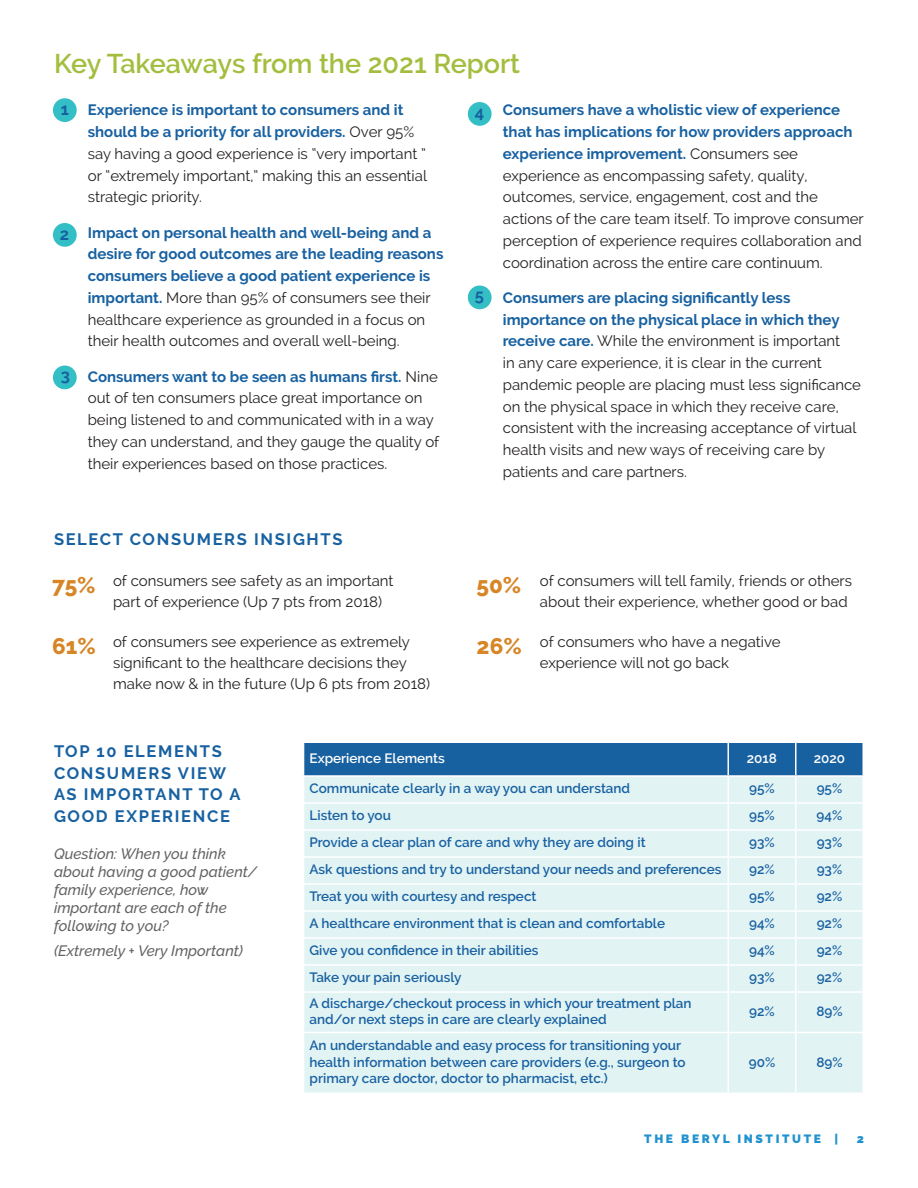
<style>
.page{position:relative;width:918px;height:1188px;background:#fff}
.page>*{position:absolute;margin:0;border:0;box-sizing:border-box;transform-origin:0 0}
.Section_Title{font:600 27px "Raleway";color:#a3be3e}
.t1{font:800 22.5px "Raleway";color:#d78525}
.t2{font:700 16.5px/21.6px "Raleway";letter-spacing:.1em;color:#1861a1}
.t3{font:15px/21.8px "Raleway";color:#231f20}
.t4{font:700 15px/21.8px "Raleway";color:#1861a1}
.t5{font:italic 500 15px/18px "Raleway";color:#636366}
.t6{font:600 13.5px/16.2px "Raleway";color:#1861a1}
.t7{font:600 13.5px "Raleway";color:#fff}
.t8{font:900 12px "Raleway";letter-spacing:.22em;color:#2192cf}
.s1{font-weight:700;color:#1861a1}
.s2{font-weight:400;color:#231f20}
</style>
<div class="page">
<div style="left:304px;top:993px;width:558px;height:100px;background:#e2f3f4"></div>
<svg style="left:303px;top:742px;width:560px;height:249px;background:#c9e0e9"></svg>
<hr style="left:862px;top:966px;width:2px;height:25px;background:#fff">
<hr style="left:728px;top:993px;width:1px;height:39px;background:#fff">
<hr style="left:795px;top:993px;width:1px;height:39px;background:#fff">
<hr style="left:303px;top:1032px;width:425px;height:1px;background:#fff">
<hr style="left:728px;top:1032px;width:68px;height:1px;background:#fff">
<hr style="left:728px;top:1033px;width:1px;height:60px;background:#fff">
<hr style="left:796px;top:1032px;width:68px;height:1px;background:#fff">
<hr style="left:795px;top:1033px;width:1px;height:60px;background:#fff">
<div style="left:53px;top:98px;width:24px;height:24px;background:#34bfc6;border-radius:50%"></div>
<div style="left:53px;top:223px;width:24px;height:24px;background:#34bfc6;border-radius:50%"></div>
<div style="left:53px;top:366px;width:24px;height:23px;background:#34bfc6;border-radius:50%"></div>
<div style="left:468px;top:102px;width:24px;height:24px;background:#34bfc6;border-radius:50%"></div>
<div style="left:468px;top:286px;width:24px;height:23px;background:#34bfc6;border-radius:50%"></div>
<p class="Section_Title" style="left:54px;top:48px;width:468px">Key Takeaways from the 2021 Report</p>
<p class="t3" style="left:88px;top:99px;width:341px"><span class="s1">Experience is important to consumers and it should be a priority for all providers.</span> Over 95% say having a good experience is “very important ” or “extremely important,” making this an essential strategic priority.</p>
<p class="t4" style="left:88px;top:222px;width:357px">Impact on personal health and well-being and a desire for good outcomes are the leading reasons consumers believe a good patient experience is important. <span class="s2">More than 95% of consumers see their healthcare experience as grounded in a focus on their health outcomes and overall well-being.</span></p>
<p class="t3" style="left:88px;top:365px;width:353px"><span class="s1">Consumers want to be seen as humans first.</span> Nine out of ten consumers place great importance on being listened to and communicated with in a way they can understand, and they gauge the quality of their experiences based on those practices.</p>
<p class="t3" style="left:503px;top:99px;width:362px"><span class="s1">Consumers have a wholistic view of experience that has implications for how providers approach experience improvement.</span> Consumers see experience as encompassing safety, quality, outcomes, service, engagement, cost and the actions of the care team itself. To improve consumer perception of experience requires collaboration and coordination across the entire care continuum.</p>
<p class="t3" style="left:503px;top:287px;width:360px"><span class="s1">Consumers are placing significantly less importance on the physical place in which they receive care.</span> While the environment is important<br>in any care experience, it is clear in the current pandemic people are placing must less significance on the physical space in which they receive care, consistent with the increasing acceptance of virtual health visits and new ways of receiving care by patients and care partners.</p>
<p class="t2" style="left:61px;top:98px;width:10px">1</p>
<p class="t2" style="left:475px;top:101px;width:11px">4</p>
<p class="t2" style="left:60px;top:223px;width:11px">2</p>
<p class="t2" style="left:475px;top:284px;width:11px">5</p>
<p class="t2" style="left:61px;top:365px;width:11px">3</p>
<p class="t2" style="left:54px;top:528px;width:290px">SELECT CONSUMERS INSIGHTS</p>
<p class="t1" style="left:52px;top:572px;width:45px">75%</p>
<p class="t1" style="left:477px;top:572px;width:46px">50%</p>
<p class="t3" style="left:113px;top:570px;width:282px;line-height:21px">of consumers see safety as an important part of experience (Up 7 pts from 2018)</p>
<p class="t3" style="left:113px;top:632px;width:319px;line-height:21px">of consumers see experience as extremely significant to the healthcare decisions they make now &amp; in the future (Up 6 pts from 2018)</p>
<p class="t1" style="left:52px;top:634px;width:45px">61%</p>
<p class="t1" style="left:477px;top:634px;width:47px">26%</p>
<p class="t3" style="left:540px;top:570px;width:314px;line-height:21px">of consumers will tell family, friends or others about their experience, whether good or bad</p>
<p class="t3" style="left:540px;top:632px;width:242px;line-height:21px">of consumers who have a negative experience will not go back</p>
<p class="t2" style="left:54px;top:740px;width:188px">TOP 10 ELEMENTS<br>CONSUMERS VIEW<br>AS IMPORTANT TO A<br>GOOD EXPERIENCE</p>
<p class="t5" style="left:54px;top:845px;width:205px">Question: When you think about having a good patient/ family experience, how important are each of the following to you?</p>
<p class="t5" style="left:54px;top:942px;width:190px">(Extremely + Very Important)</p>
<p class="t7" style="left:310px;top:750px;width:137px">Experience Elements</p>
<p class="t7" style="left:747px;top:750px;width:32px">2018</p>
<p class="t7" style="left:814px;top:750px;width:33px">2020</p>
<p class="t6" style="left:310px;top:780px;width:322px">Communicate clearly in a way you can understand</p>
<p class="t6" style="left:749px;top:780px;width:27px">95%</p>
<p class="t6" style="left:817px;top:780px;width:27px">95%</p>
<p class="t6" style="left:310px;top:807px;width:83px">Listen to you</p>
<p class="t6" style="left:749px;top:807px;width:27px">95%</p>
<p class="t6" style="left:817px;top:807px;width:27px">94%</p>
<p class="t6" style="left:310px;top:834px;width:338px">Provide a clear plan of care and why they are doing it</p>
<p class="t6" style="left:749px;top:834px;width:27px">93%</p>
<p class="t6" style="left:817px;top:834px;width:27px">93%</p>
<p class="t6" style="left:310px;top:861px;width:413px">Ask questions and try to understand your needs and preferences</p>
<p class="t6" style="left:749px;top:861px;width:27px">92%</p>
<p class="t6" style="left:817px;top:861px;width:27px">93%</p>
<p class="t6" style="left:310px;top:888px;width:228px">Treat you with courtesy and respect</p>
<p class="t6" style="left:749px;top:888px;width:27px">95%</p>
<p class="t6" style="left:817px;top:888px;width:27px">92%</p>
<p class="t6" style="left:310px;top:915px;width:357px">A healthcare environment that is clean and comfortable</p>
<p class="t6" style="left:749px;top:915px;width:27px">94%</p>
<p class="t6" style="left:817px;top:915px;width:27px">92%</p>
<p class="t6" style="left:310px;top:942px;width:231px">Give you confidence in their abilities</p>
<p class="t6" style="left:749px;top:942px;width:27px">94%</p>
<p class="t6" style="left:817px;top:942px;width:27px">92%</p>
<p class="t6" style="left:310px;top:969px;width:154px">Take your pain seriously</p>
<p class="t6" style="left:749px;top:969px;width:27px">93%</p>
<p class="t6" style="left:817px;top:969px;width:27px">92%</p>
<p class="t6" style="left:310px;top:995px;width:384px">A discharge/checkout process in which your treatment plan and/or next steps in care are clearly explained</p>
<p class="t6" style="left:749px;top:1003px;width:27px">92%</p>
<p class="t6" style="left:816px;top:1003px;width:28px">89%</p>
<p class="t6" style="left:310px;top:1038px;width:378px">An understandable and easy process for transitioning your health information between care providers (e.g., surgeon to primary care doctor, doctor to pharmacist, etc.)</p>
<p class="t6" style="left:749px;top:1054px;width:28px">90%</p>
<p class="t6" style="left:816px;top:1054px;width:28px">89%</p>
<p class="t8" style="left:644px;top:1132px;width:195px">THE BERYL INSTITUTE |</p>
<p class="t8" style="left:857px;top:1132px;width:9px">2</p>
</div>
